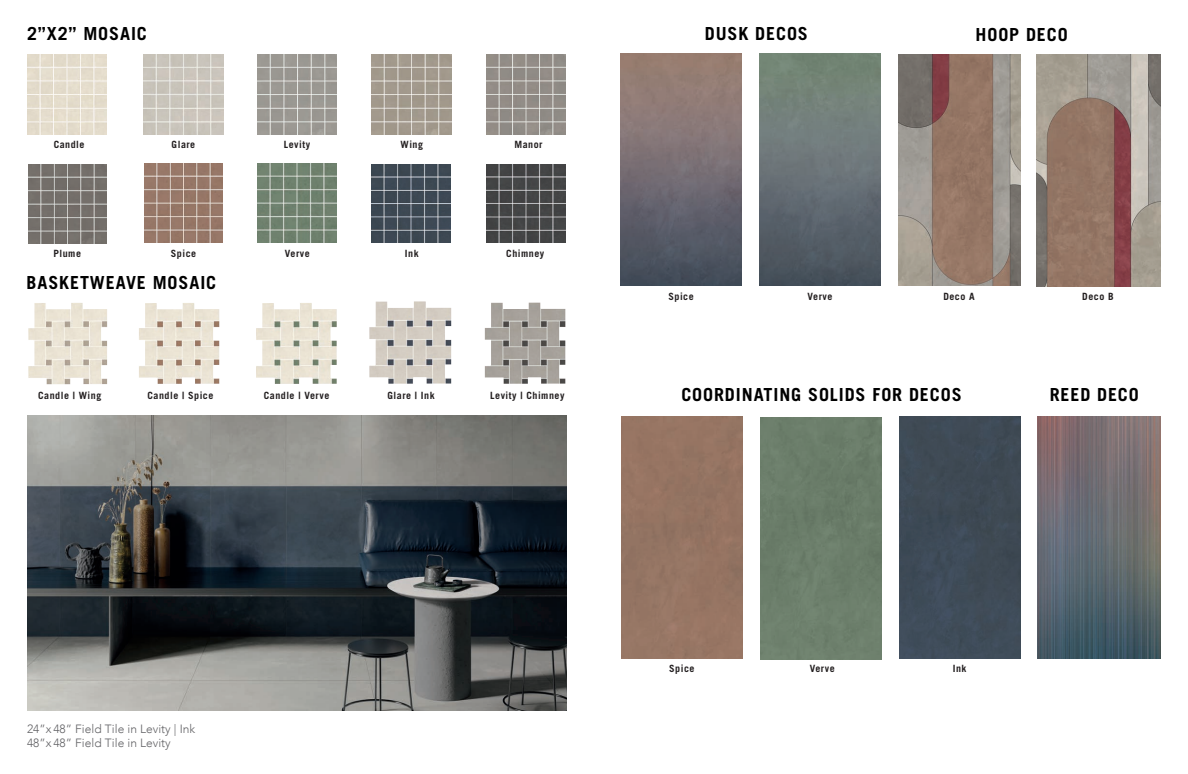
<style>
.page{position:relative;width:1188px;height:774px;background:#fff}
.page>*{position:absolute;margin:0;border:0;box-sizing:border-box;transform-origin:0 0}
.t1{font:700 18px "Trade Gothic LT Std";letter-spacing:.05em;color:#000}
.t2{font:300 12px "Avenir";color:#636366}
.t3{font:700 10px "Trade Gothic LT Std";letter-spacing:.05em;color:#231f20}
</style>
<div class="page">
<img style="left:144px;top:55px;width:80px;height:80px">
<img style="left:258px;top:54px;width:78px;height:80px">
<img style="left:371px;top:55px;width:80px;height:79px">
<img style="left:486px;top:55px;width:80px;height:79px">
<img style="left:27px;top:55px;width:80px;height:79px">
<img style="left:144px;top:164px;width:79px;height:79px">
<img style="left:258px;top:164px;width:79px;height:79px">
<img style="left:372px;top:164px;width:79px;height:79px">
<img style="left:487px;top:164px;width:78px;height:79px">
<img style="left:28px;top:164px;width:79px;height:79px">
<img style="left:256px;top:303px;width:81px;height:81px">
<img style="left:28px;top:303px;width:79px;height:81px">
<img style="left:369px;top:301px;width:82px;height:83px">
<img style="left:485px;top:303px;width:81px;height:81px">
<img style="left:139px;top:303px;width:80px;height:81px">
<img style="left:620px;top:54px;width:122px;height:232px">
<img style="left:760px;top:54px;width:121px;height:232px">
<div style="left:899px;top:416px;width:122px;height:242px;background:#3f4a56"></div>
<div style="left:621px;top:416px;width:122px;height:242px;background:#967563"></div>
<div style="left:760px;top:418px;width:122px;height:242px;background:#6b7e6b"></div>
<img style="left:1037px;top:416px;width:124px;height:242px">
<img style="left:899px;top:54px;width:121px;height:232px">
<img style="left:1037px;top:54px;width:123px;height:232px">
<img style="left:27px;top:416px;width:540px;height:295px">
<p class="t1" style="left:27px;top:23px;width:121px">2”X2” MOSAIC</p>
<p class="t3" style="left:54px;top:138px;width:32px">Candle</p>
<p class="t3" style="left:172px;top:138px;width:25px">Glare</p>
<p class="t3" style="left:284px;top:138px;width:28px">Levity</p>
<p class="t3" style="left:401px;top:138px;width:24px">Wing</p>
<p class="t3" style="left:514px;top:138px;width:30px">Manor</p>
<p class="t3" style="left:53px;top:247px;width:29px">Plume</p>
<p class="t3" style="left:171px;top:247px;width:27px">Spice</p>
<p class="t3" style="left:285px;top:247px;width:26px">Verve</p>
<p class="t3" style="left:405px;top:247px;width:15px">Ink</p>
<p class="t3" style="left:506px;top:247px;width:40px">Chimney</p>
<p class="t1" style="left:27px;top:271px;width:191px">BASKETWEAVE MOSAIC</p>
<p class="t3" style="left:38px;top:389px;width:65px">Candle | Wing</p>
<p class="t3" style="left:264px;top:389px;width:67px">Candle | Verve</p>
<p class="t3" style="left:388px;top:389px;width:49px">Glare | Ink</p>
<p class="t3" style="left:490px;top:389px;width:76px">Levity | Chimney</p>
<p class="t3" style="left:148px;top:389px;width:67px">Candle | Spice</p>
<p class="t1" style="left:705px;top:23px;width:105px">DUSK DECOS</p>
<p class="t3" style="left:668px;top:290px;width:27px">Spice</p>
<p class="t3" style="left:808px;top:290px;width:26px">Verve</p>
<p class="t1" style="left:976px;top:23px;width:94px">HOOP DECO</p>
<p class="t3" style="left:943px;top:290px;width:33px">Deco A</p>
<p class="t3" style="left:1082px;top:290px;width:33px">Deco B</p>
<p class="t1" style="left:681px;top:384px;width:282px">COORDINATING SOLIDS FOR DECOS</p>
<p class="t1" style="left:1050px;top:384px;width:91px">REED DECO</p>
<p class="t2" style="left:27px;top:721px;width:170px">24”x 48” Field Tile in Levity | Ink</p>
<p class="t2" style="left:27px;top:736px;width:145px">48”x 48” Field Tile in Levity</p>
<p class="t3" style="left:669px;top:662px;width:27px">Spice</p>
<p class="t3" style="left:810px;top:662px;width:26px">Verve</p>
<p class="t3" style="left:953px;top:662px;width:15px">Ink</p>
</div>
